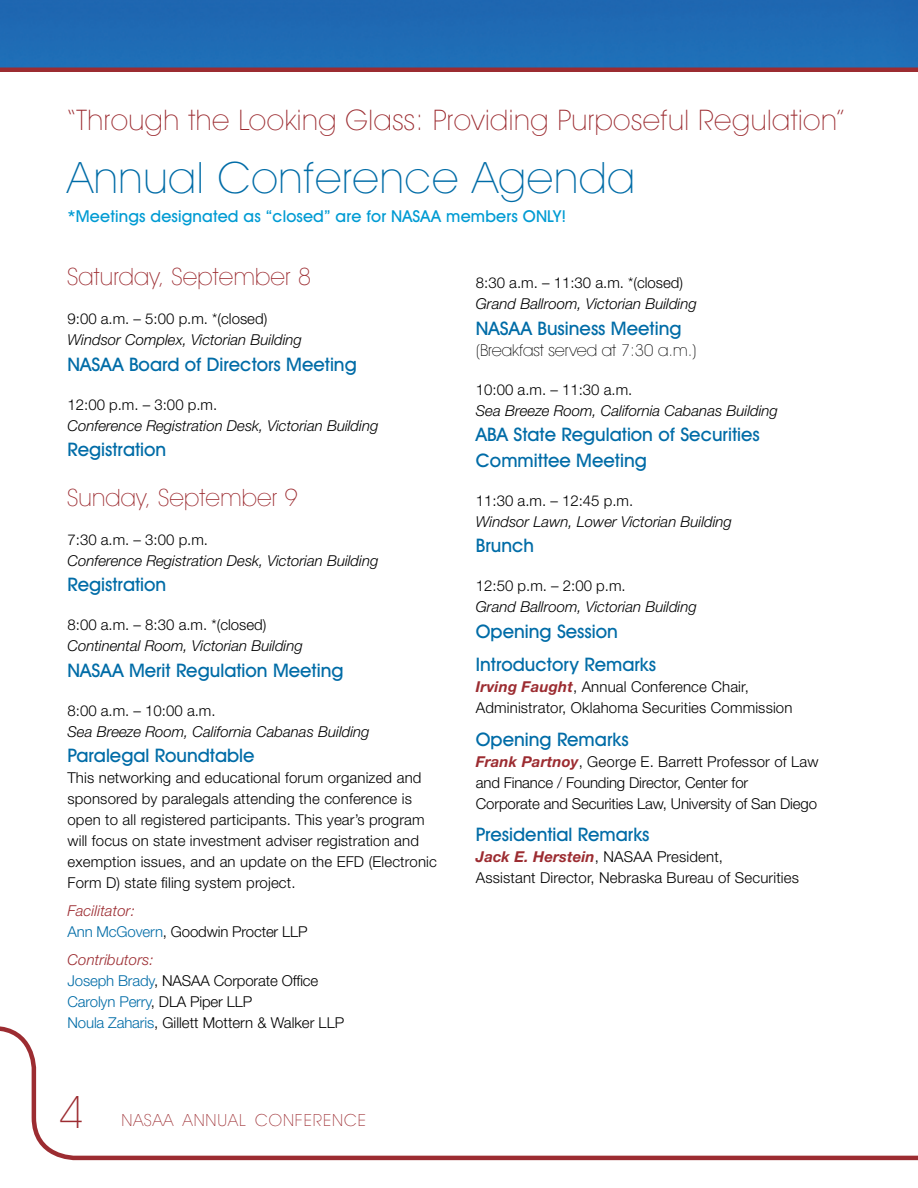
<style>
.page{position:relative;width:918px;height:1188px;background:#fff}
.page>*{position:absolute;margin:0;border:0;box-sizing:border-box;transform-origin:0 0}
.t1{font:200 45px "Avant Garde IT Cby BT";color:#9c2c31}
.t2{font:200 43.5px "Avant Garde IT Cby BT";letter-spacing:.02em;color:#006ca7}
.t3{font:200 28.5px "Avant Garde IT Cby BT";letter-spacing:.02em;color:#9c2c31}
.t4{font:200 24px "Avant Garde IT Cby BT";letter-spacing:.01em;color:#9c2c31}
.t5{font:500 18.75px/25.5px "Avant Garde IT Cby BT";color:#006ca7}
.t6{font:200 16.8px "Avant Garde IT Cby BT";letter-spacing:.055em;color:#9c2c31}
.t7{font:500 16.5px "Avant Garde IT Cby BT";letter-spacing:.01em;color:#009bd3}
.t8{font:200 16.5px "Avant Garde IT Cby BT";color:#000}
.t9{font:300 15px/21px "Helvetica Neue";letter-spacing:.01em;color:#000}
.t10{font:italic 300 15px "Helvetica Neue";color:#000}
.t11{font:300 15px/21px "Helvetica Neue";letter-spacing:-.01em;color:#000}
.s1{font-style:italic;color:#9c2c31}
.s2{color:#006ca7}
.s3{font-weight:700;font-style:italic;color:#9c2c31}
</style>
<div class="page">
<div style="left:0;top:0;width:918px;height:65px;background:#1f6ab4"></div>
<svg style="left:0;top:1026px;width:918px;height:135px"></svg>
<svg style="left:0;top:65px;width:918px;height:7px;background:#6f4461"></svg>
<h3 class="t3" style="left:68px;top:102px;width:778px">“Through the Looking Glass: Providing Purposeful Regulation”</h3>
<h2 class="t2" style="left:68px;top:151px;width:569px">Annual Conference Agenda</h2>
<p class="t7" style="left:68px;top:206px;width:500px">*Meetings designated as “closed” are for NASAA members ONLY!</p>
<h3 class="t4" style="left:68px;top:262px;width:245px">Saturday, September 8</h3>
<p class="t9" style="left:68px;top:308px;width:201px">9:00 a.m. – 5:00 p.m. *(closed)</p>
<p class="t10" style="left:68px;top:331px;width:236px">Windsor Complex, Victorian Building</p>
<p class="t5" style="left:68px;top:351px;width:291px">NASAA Board of Directors Meeting</p>
<p class="t9" style="left:68px;top:393px;width:151px">12:00 p.m. – 3:00 p.m.</p>
<p class="t10" style="left:68px;top:416px;width:312px">Conference Registration Desk, Victorian Building</p>
<p class="t5" style="left:68px;top:436px;width:100px">Registration</p>
<h3 class="t4" style="left:68px;top:482px;width:232px">Sunday, September 9</h3>
<p class="t9" style="left:68px;top:528px;width:142px">7:30 a.m. – 3:00 p.m.</p>
<p class="t10" style="left:68px;top:551px;width:312px">Conference Registration Desk, Victorian Building</p>
<p class="t5" style="left:68px;top:571px;width:100px">Registration</p>
<p class="t9" style="left:68px;top:614px;width:200px">8:00 a.m. – 8:30 a.m. *(closed)</p>
<p class="t10" style="left:68px;top:637px;width:237px">Continental Room, Victorian Building</p>
<p class="t5" style="left:68px;top:657px;width:278px">NASAA Merit Regulation Meeting</p>
<p class="t9" style="left:68px;top:699px;width:150px">8:00 a.m. – 10:00 a.m.</p>
<p class="t10" style="left:68px;top:722px;width:304px">Sea Breeze Room, California Cabanas Building</p>
<p class="t5" style="left:68px;top:742px;width:189px">Paralegal Roundtable</p>
<p class="t9" style="left:68px;top:767px;width:371px">This networking and educational forum organized and sponsored by paralegals attending the conference is open to all registered participants. This year’s program will focus on state investment adviser registration and exemption issues, and an update on the EFD (Electronic Form D) state filing system project.</p>
<p class="t11" style="left:68px;top:900px;width:242px"><span class="s1">Facilitator:<br></span><span class="s2">Ann McGovern</span>, Goodwin Procter LLP</p>
<p class="t11" style="left:68px;top:948px;width:278px"><span class="s1">Contributors:<br></span><span class="s2">Joseph Brady</span>, NASAA Corporate Office<br><span class="s2">Carolyn Perry</span>, DLA Piper LLP<br><span class="s2">Noula Zaharis</span>, Gillett Mottern &amp; Walker LLP</p>
<h1 class="t1" style="left:58px;top:1085px;width:27px">4</h1>
<p class="t6" style="left:122px;top:1110px;width:246px">NASAA ANNUAL CONFERENCE</p>
<p class="t9" style="left:476px;top:272px;width:209px">8:30 a.m. – 11:30 a.m. *(closed)</p>
<p class="t10" style="left:476px;top:295px;width:222px">Grand Ballroom, Victorian Building</p>
<p class="t5" style="left:476px;top:315px;width:207px">NASAA Business Meeting</p>
<p class="t8" style="left:476px;top:340px;width:222px">(Breakfast served at 7:30 a.m.)</p>
<p class="t9" style="left:476px;top:378px;width:158px">10:00 a.m. – 11:30 a.m.</p>
<p class="t10" style="left:476px;top:401px;width:304px">Sea Breeze Room, California Cabanas Building</p>
<p class="t5" style="left:476px;top:421px;width:285px">ABA State Regulation of Securities<br>Committee Meeting</p>
<p class="t9" style="left:476px;top:489px;width:159px">11:30 a.m. – 12:45 p.m.</p>
<p class="t10" style="left:476px;top:512px;width:258px">Windsor Lawn, Lower Victorian Building</p>
<p class="t5" style="left:476px;top:532px;width:60px">Brunch</p>
<p class="t9" style="left:476px;top:575px;width:151px">12:50 p.m. – 2:00 p.m.</p>
<p class="t10" style="left:476px;top:598px;width:222px">Grand Ballroom, Victorian Building</p>
<p class="t5" style="left:476px;top:614px;width:182px;line-height:33.8px">Opening Session<br>Introductory Remarks</p>
<p class="t9" style="left:476px;top:676px;width:318px"><span class="s3">Irving Faught</span>, Annual Conference Chair,<br>Administrator, Oklahoma Securities Commission</p>
<p class="t5" style="left:476px;top:726px;width:154px">Opening Remarks</p>
<p class="t11" style="left:476px;top:750px;width:344px"><span class="s3">Frank Partnoy</span>, George E. Barrett Professor of Law and Finance / Founding Director, Center for<br>Corporate and Securities Law, University of San Diego</p>
<p class="t5" style="left:476px;top:821px;width:175px">Presidential Remarks</p>
<p class="t9" style="left:476px;top:846px;width:325px"><span class="s3">Jack E. Herstein</span>, NASAA President,<br>Assistant Director, Nebraska Bureau of Securities</p>
</div>
